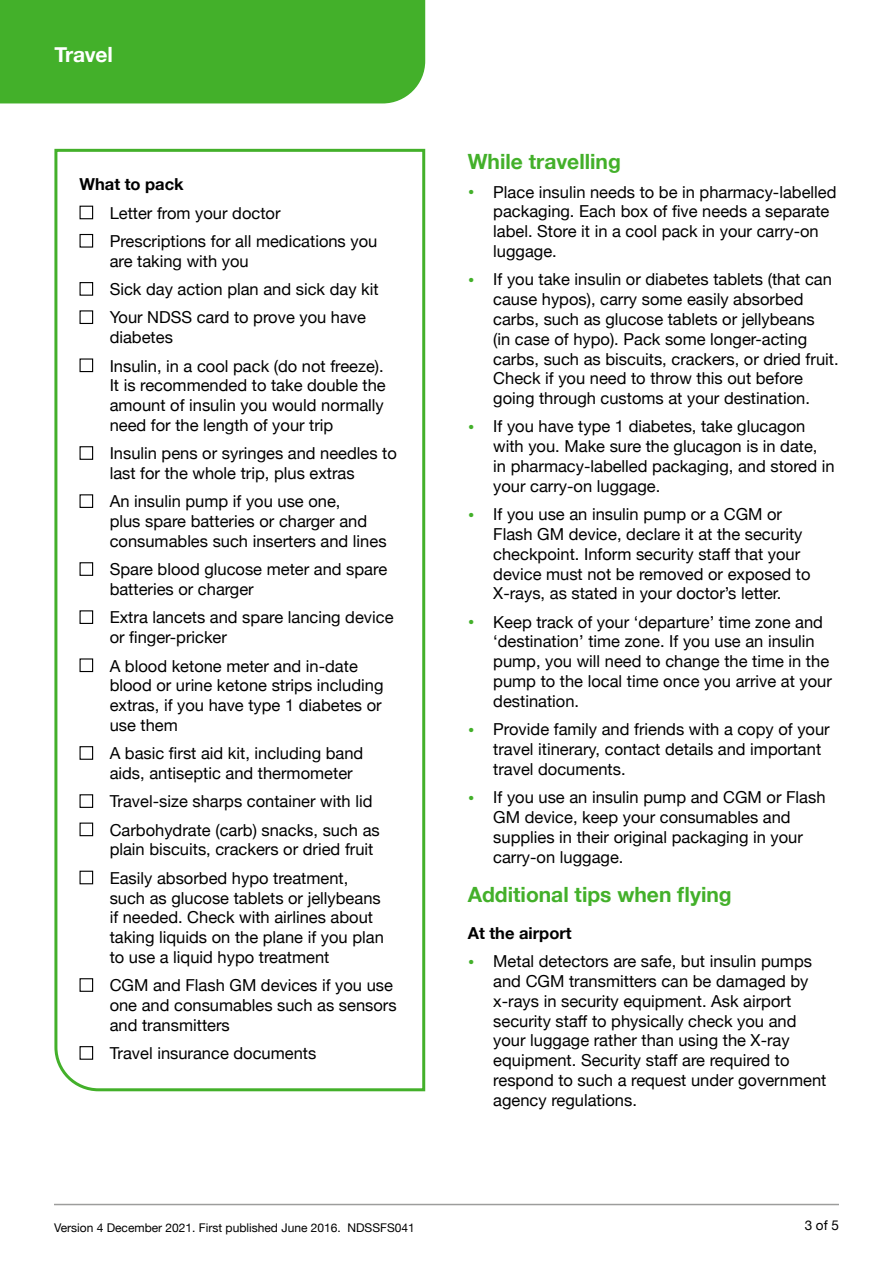
<style>
.page{position:relative;width:893px;height:1263px;background:#fff}
.page>*{position:absolute;margin:0;border:0;box-sizing:border-box;transform-origin:0 0}
.subhead{font:700 21px "Helvetica Neue";color:#43b02a}
.t1{font:700 21px "Helvetica Neue";letter-spacing:-.01em;color:#fff}
.Bullets__green{font:16.5px/19.8px "Helvetica Neue";color:#000}
.Body{font:16.5px/19.8px "Helvetica Neue";color:#000}
.small_subhead{font:700 16.5px "Helvetica Neue";color:#000}
.t2{font:13.5px "Helvetica Neue";color:#000}
.t3{font:12px "Helvetica Neue";color:#000}
.s1{font-family:"Helvetica";font-weight:700;font-size:19.5px;color:#43b02a}
</style>
<div class="page">
<div style="left:0;top:0;width:425px;height:103px;background:#43b02a"></div>
<hr style="left:54px;top:1204px;width:785px;height:1px;background:#9d9d9c">
<svg style="left:54px;top:148px;width:372px;height:944px"></svg>
<div style="left:80px;top:206px;width:13px;height:13px;border:1px solid #000"></div>
<div style="left:80px;top:234px;width:13px;height:14px;border:1px solid #000"></div>
<div style="left:80px;top:282px;width:13px;height:14px;border:1px solid #000"></div>
<div style="left:80px;top:310px;width:13px;height:14px;border:1px solid #000"></div>
<div style="left:80px;top:358px;width:13px;height:14px;border:1px solid #000"></div>
<div style="left:80px;top:446px;width:13px;height:14px;border:1px solid #000"></div>
<div style="left:80px;top:494px;width:13px;height:14px;border:1px solid #000"></div>
<div style="left:80px;top:562px;width:13px;height:14px;border:1px solid #000"></div>
<div style="left:80px;top:610px;width:13px;height:14px;border:1px solid #000"></div>
<div style="left:80px;top:658px;width:13px;height:14px;border:1px solid #000"></div>
<div style="left:80px;top:746px;width:13px;height:14px;border:1px solid #000"></div>
<div style="left:80px;top:794px;width:13px;height:14px;border:1px solid #000"></div>
<div style="left:80px;top:822px;width:13px;height:14px;border:1px solid #000"></div>
<div style="left:80px;top:871px;width:13px;height:13px;border:1px solid #000"></div>
<div style="left:80px;top:978px;width:13px;height:14px;border:1px solid #000"></div>
<div style="left:80px;top:1046px;width:13px;height:14px;border:1px solid #000"></div>
<p class="t1" style="left:54px;top:38px;width:60px">Travel</p>
<h3 class="small_subhead" style="left:80px;top:172px;width:106px">What to pack</h3>
<p class="Body" style="left:110px;top:204px;width:172px">Letter from your doctor</p>
<p class="Body" style="left:110px;top:232px;width:269px">Prescriptions for all medications you are taking with you</p>
<p class="Body" style="left:110px;top:280px;width:270px">Sick day action plan and sick day kit</p>
<p class="Body" style="left:110px;top:309px;width:258px">Your NDSS card to prove you have diabetes</p>
<p class="Body" style="left:110px;top:357px;width:278px;text-align:justify">Insulin, in a cool pack (do not freeze).<br>It is recommended to take double the amount of insulin you would normally need for the length of your trip</p>
<p class="Body" style="left:110px;top:444px;width:289px">Insulin pens or syringes and needles to last for the whole trip, plus extras</p>
<p class="Body" style="left:110px;top:493px;width:278px">An insulin pump if you use one,<br>plus spare batteries or charger and consumables such inserters and lines</p>
<p class="Body" style="left:110px;top:560px;width:279px">Spare blood glucose meter and spare batteries or charger</p>
<p class="Body" style="left:110px;top:609px;width:285px">Extra lancets and spare lancing device or finger-pricker</p>
<p class="Body" style="left:110px;top:657px;width:275px">A blood ketone meter and in-date blood or urine ketone strips including extras, if you have type 1 diabetes or use them</p>
<p class="Body" style="left:110px;top:744px;width:255px">A basic first aid kit, including band aids, antiseptic and thermometer</p>
<p class="Body" style="left:110px;top:792px;width:264px">Travel-size sharps container with lid</p>
<p class="Body" style="left:110px;top:821px;width:272px">Carbohydrate (carb) snacks, such as plain biscuits, crackers or dried fruit</p>
<p class="Body" style="left:110px;top:869px;width:276px">Easily absorbed hypo treatment, such as glucose tablets or jellybeans if needed. Check with airlines about taking liquids on the plane if you plan to use a liquid hypo treatment</p>
<p class="Body" style="left:110px;top:976px;width:289px">CGM and Flash GM devices if you use one and consumables such as sensors and transmitters</p>
<p class="Body" style="left:110px;top:1044px;width:208px">Travel insurance documents</p>
<h2 class="subhead" style="left:468px;top:145px;width:155px">While travelling</h2>
<p class="Bullets__green" style="left:493px;top:183px;width:345px;text-indent:-26px"><span class="s1">•</span> Place insulin needs to be in pharmacy-labelled packaging. Each box of five needs a separate label. Store it in a cool pack in your carry-on luggage.</p>
<p class="Bullets__green" style="left:493px;top:270px;width:347px;text-indent:-26px"><span class="s1">•</span> If you take insulin or diabetes tablets (that can cause hypos), carry some easily absorbed carbs, such as glucose tablets or jellybeans<br>(in case of hypo). Pack some longer-acting carbs, such as biscuits, crackers, or dried fruit.<br>Check if you need to throw this out before going through customs at your destination.</p>
<p class="Bullets__green" style="left:493px;top:418px;width:343px;text-indent:-26px"><span class="s1">•</span> If you have type 1 diabetes, take glucagon with you. Make sure the glucagon is in date,<br>in pharmacy-labelled packaging, and stored in your carry-on luggage.</p>
<p class="Bullets__green" style="left:493px;top:505px;width:319px;text-indent:-26px"><span class="s1">•</span> If you use an insulin pump or a CGM or Flash GM device, declare it at the security checkpoint. Inform security staff that your device must not be removed or exposed to X-rays, as stated in your doctor’s letter.</p>
<p class="Bullets__green" style="left:493px;top:613px;width:340px;text-indent:-26px"><span class="s1">•</span> Keep track of your ‘departure’ time zone and ‘destination’ time zone. If you use an insulin pump, you will need to change the time in the pump to the local time once you arrive at your destination.</p>
<p class="Bullets__green" style="left:493px;top:720px;width:338px;text-indent:-26px"><span class="s1">•</span> Provide family and friends with a copy of your travel itinerary, contact details and important travel documents.</p>
<p class="Bullets__green" style="left:493px;top:788px;width:334px;text-indent:-26px"><span class="s1">•</span> If you use an insulin pump and CGM or Flash GM device, keep your consumables and supplies in their original packaging in your carry-on luggage.</p>
<h2 class="subhead" style="left:468px;top:878px;width:265px">Additional tips when flying</h2>
<h3 class="small_subhead" style="left:468px;top:920px;width:105px">At the airport</h3>
<p class="Bullets__green" style="left:493px;top:952px;width:335px;text-indent:-26px"><span class="s1">•</span> Metal detectors are safe, but insulin pumps and CGM transmitters can be damaged by x-rays in security equipment. Ask airport security staff to physically check you and your luggage rather than using the X-ray equipment. Security staff are required to respond to such a request under government agency regulations.</p>
<p class="t3" style="left:54px;top:1218px;width:362px">Version 4 December 2021. First published June 2016. NDSSFS041</p>
<p class="t2" style="left:805px;top:1216px;width:36px">3 of 5</p>
</div>
